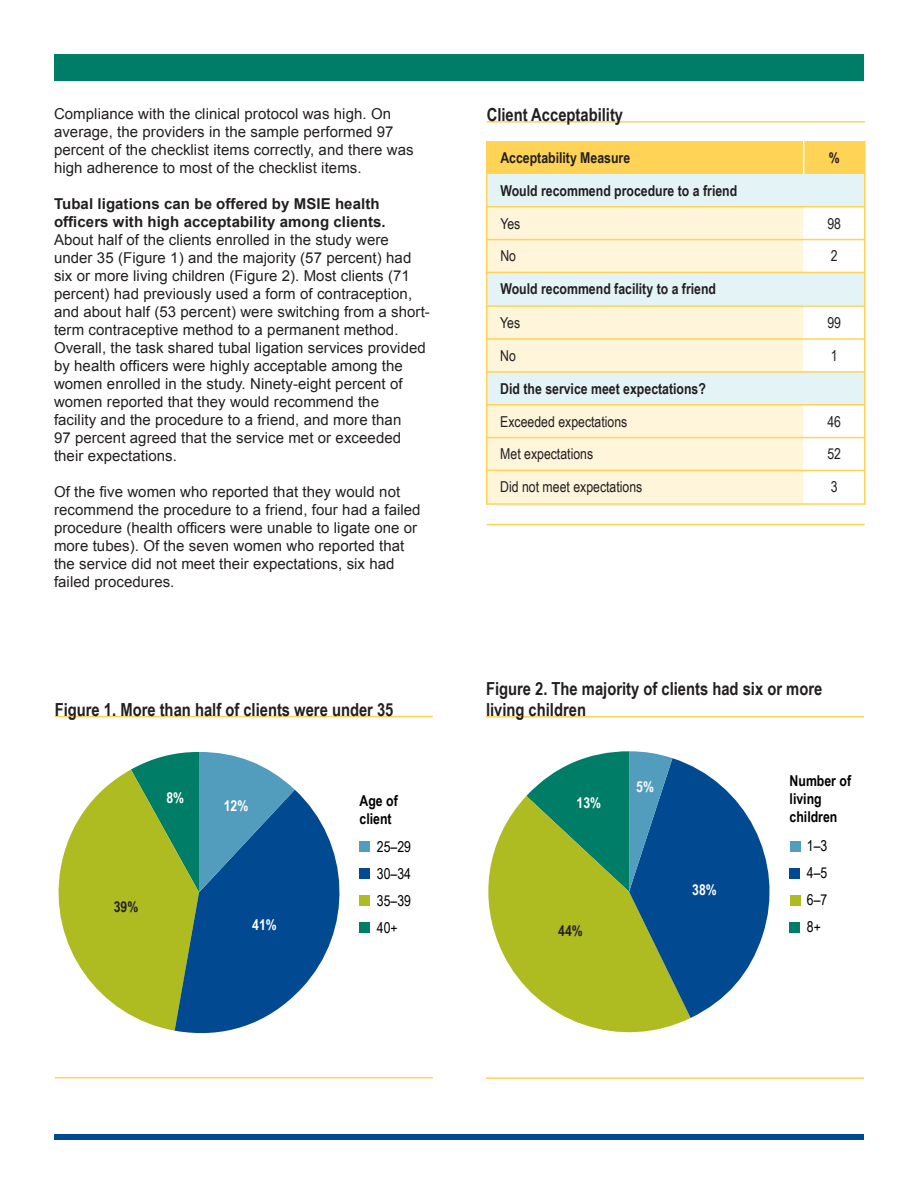
<style>
.page{position:relative;width:918px;height:1188px;background:#fff}
.page>*{position:absolute;margin:0;border:0;box-sizing:border-box;transform-origin:0 0}
.t1{font:700 18px/21px "Arial Narrow";color:#231f20}
.t2{font:15px/18px "Arial";letter-spacing:.005em;color:#231f20}
.t3{font:700 15px "Arial Narrow";color:#231f20}
.t4{font:700 15px/18px "Arial";letter-spacing:.005em;color:#231f20}
.t5{font:15px "Arial Narrow";color:#231f20}
.t6{font:700 15px/18px "Arial Narrow";color:#000}
.t7{font:15px/27px "Arial Narrow";color:#000;text-align:justify}
.t8{font:700 15px "Arial Narrow";color:#fff}
</style>
<div class="page">
<div style="left:487px;top:174px;width:316px;height:330px;background:#fef5db"></div>
<div style="left:487px;top:372px;width:378px;height:33px;background:#e4f4f6"></div>
<div style="left:487px;top:272px;width:378px;height:33px;background:#e4f4f6"></div>
<div style="left:487px;top:174px;width:378px;height:33px;background:#e4f4f6"></div>
<div style="left:54px;top:1134px;width:810px;height:5px;background:#014990"></div>
<div style="left:54px;top:54px;width:810px;height:27px;background:#007d67"></div>
<hr style="left:55px;top:716px;width:378px;height:1px;background:#fed356">
<hr style="left:55px;top:1077px;width:378px;height:1px;background:#fed356">
<hr style="left:486px;top:1077px;width:378px;height:2px;background:#fed356">
<hr style="left:486px;top:716px;width:378px;height:2px;background:#fed356">
<div style="left:487px;top:141px;width:378px;height:33px;background:#fed356"></div>
<hr style="left:486px;top:141px;width:2px;height:364px;background:#fed356">
<hr style="left:487px;top:206px;width:378px;height:1px;background:#fed356">
<hr style="left:803px;top:141px;width:1px;height:33px;background:#fff">
<hr style="left:864px;top:141px;width:2px;height:364px;background:#fed356">
<hr style="left:487px;top:239px;width:378px;height:1px;background:#fed356">
<hr style="left:487px;top:272px;width:378px;height:1px;background:#fed356">
<hr style="left:487px;top:503px;width:378px;height:2px;background:#fed356">
<hr style="left:487px;top:305px;width:378px;height:2px;background:#fed356">
<hr style="left:487px;top:338px;width:378px;height:2px;background:#fed356">
<hr style="left:487px;top:371px;width:378px;height:2px;background:#fed356">
<hr style="left:487px;top:404px;width:378px;height:2px;background:#fed356">
<hr style="left:487px;top:437px;width:378px;height:1px;background:#fed356">
<hr style="left:487px;top:470px;width:378px;height:1px;background:#fed356">
<hr style="left:487px;top:524px;width:378px;height:1px;background:#fed356">
<hr style="left:487px;top:121px;width:378px;height:2px;background:#fed356">
<svg style="left:177px;top:790px;width:163px;height:243px;fill:#014990"></svg>
<svg style="left:58px;top:752px;width:237px;height:279px"></svg>
<div style="left:360px;top:841px;width:10px;height:11px;background:#529cbe"></div>
<div style="left:360px;top:868px;width:10px;height:11px;background:#014990"></div>
<div style="left:360px;top:895px;width:10px;height:11px;background:#aebc21"></div>
<div style="left:360px;top:922px;width:10px;height:11px;background:#007d67"></div>
<svg style="left:488px;top:796px;width:203px;height:237px;fill:#aebc21"></svg>
<svg style="left:526px;top:751px;width:244px;height:267px;background:#619277"></svg>
<div style="left:790px;top:841px;width:10px;height:10px;background:#529cbe"></div>
<div style="left:790px;top:868px;width:10px;height:11px;background:#014990"></div>
<div style="left:790px;top:895px;width:10px;height:10px;background:#aebc21"></div>
<div style="left:790px;top:922px;width:10px;height:11px;background:#007d67"></div>
<p class="t2" style="left:54px;top:105px;width:361px">Compliance with the clinical protocol was high. On average, the providers in the sample performed 97 percent of the checklist items correctly, and there was high adherence to most of the checklist items.</p>
<p class="t4" style="left:54px;top:195px;width:333px">Tubal ligations can be offered by MSIE health officers with high acceptability among clients.</p>
<p class="t2" style="left:54px;top:231px;width:377px">About half of the clients enrolled in the study were under 35 (Figure 1) and the majority (57 percent) had six or more living children (Figure 2). Most clients (71 percent) had previously used a form of contraception, and about half (53 percent) were switching from a short&shy;term contraceptive method to a permanent method.<br>Overall, the task shared tubal ligation services provided by health officers were highly acceptable among the women enrolled in the study. Ninety-eight percent of women reported that they would recommend the</p>
<p class="t2" style="left:54px;top:411px;width:349px">facility and the procedure to a friend, and more than</p>
<p class="t2" style="left:54px;top:429px;width:349px">97 percent agreed that the service met or exceeded their expectations.</p>
<p class="t2" style="left:54px;top:483px;width:368px">Of the five women who reported that they would not recommend the procedure to a friend, four had a failed procedure (health officers were unable to ligate one or more tubes). Of the seven women who reported that</p>
<p class="t2" style="left:54px;top:555px;width:342px">the service did not meet their expectations, six had failed procedures.</p>
<p class="t1" style="left:487px;top:103px;width:138px">Client Acceptability</p>
<p class="t3" style="left:500px;top:146px;width:131px">Acceptability Measure</p>
<p class="t3" style="left:500px;top:179px;width:238px">Would recommend procedure to a friend</p>
<p class="t3" style="left:829px;top:146px;width:12px">%</p>
<p class="t5" style="left:827px;top:212px;width:15px">98</p>
<p class="t5" style="left:500px;top:212px;width:22px">Yes</p>
<p class="t5" style="left:500px;top:245px;width:17px">No</p>
<p class="t5" style="left:831px;top:245px;width:8px">2</p>
<p class="t3" style="left:500px;top:278px;width:217px">Would recommend facility to a friend</p>
<p class="t5" style="left:500px;top:312px;width:22px">Yes</p>
<p class="t5" style="left:827px;top:312px;width:15px">99</p>
<p class="t5" style="left:500px;top:345px;width:17px">No</p>
<p class="t5" style="left:831px;top:345px;width:8px">1</p>
<p class="t3" style="left:500px;top:377px;width:207px">Did the service meet expectations?</p>
<p class="t5" style="left:500px;top:410px;width:129px">Exceeded expectations</p>
<p class="t5" style="left:827px;top:410px;width:15px">46</p>
<p class="t5" style="left:500px;top:443px;width:94px">Met expectations</p>
<p class="t5" style="left:827px;top:443px;width:15px">52</p>
<p class="t5" style="left:500px;top:476px;width:144px">Did not meet expectations</p>
<p class="t5" style="left:831px;top:476px;width:8px">3</p>
<p class="t1" style="left:55px;top:698px;width:340px">Figure 1. More than half of clients were under 35</p>
<p class="t1" style="left:486px;top:677px;width:338px">Figure 2. The majority of clients had six or more living children</p>
<p class="t8" style="left:166px;top:786px;width:19px">8%</p>
<p class="t6" style="left:360px;top:791px;width:40px">Age of client</p>
<p class="t8" style="left:224px;top:794px;width:26px">12%</p>
<p class="t8" style="left:577px;top:792px;width:26px">13%</p>
<p class="t8" style="left:636px;top:776px;width:19px">5%</p>
<p class="t6" style="left:790px;top:771px;width:63px">Number of living children</p>
<p class="t3" style="left:114px;top:895px;width:26px">39%</p>
<p class="t8" style="left:252px;top:913px;width:26px">41%</p>
<p class="t7" style="left:377px;top:833px;width:36px">25–29<br>30–34<br>35–39<br>40+</p>
<p class="t3" style="left:558px;top:919px;width:26px">44%</p>
<p class="t8" style="left:692px;top:878px;width:26px">38%</p>
<p class="t7" style="left:807px;top:832px;width:22px">1–3<br>4–5<br>6–7<br>8+</p>
</div>
